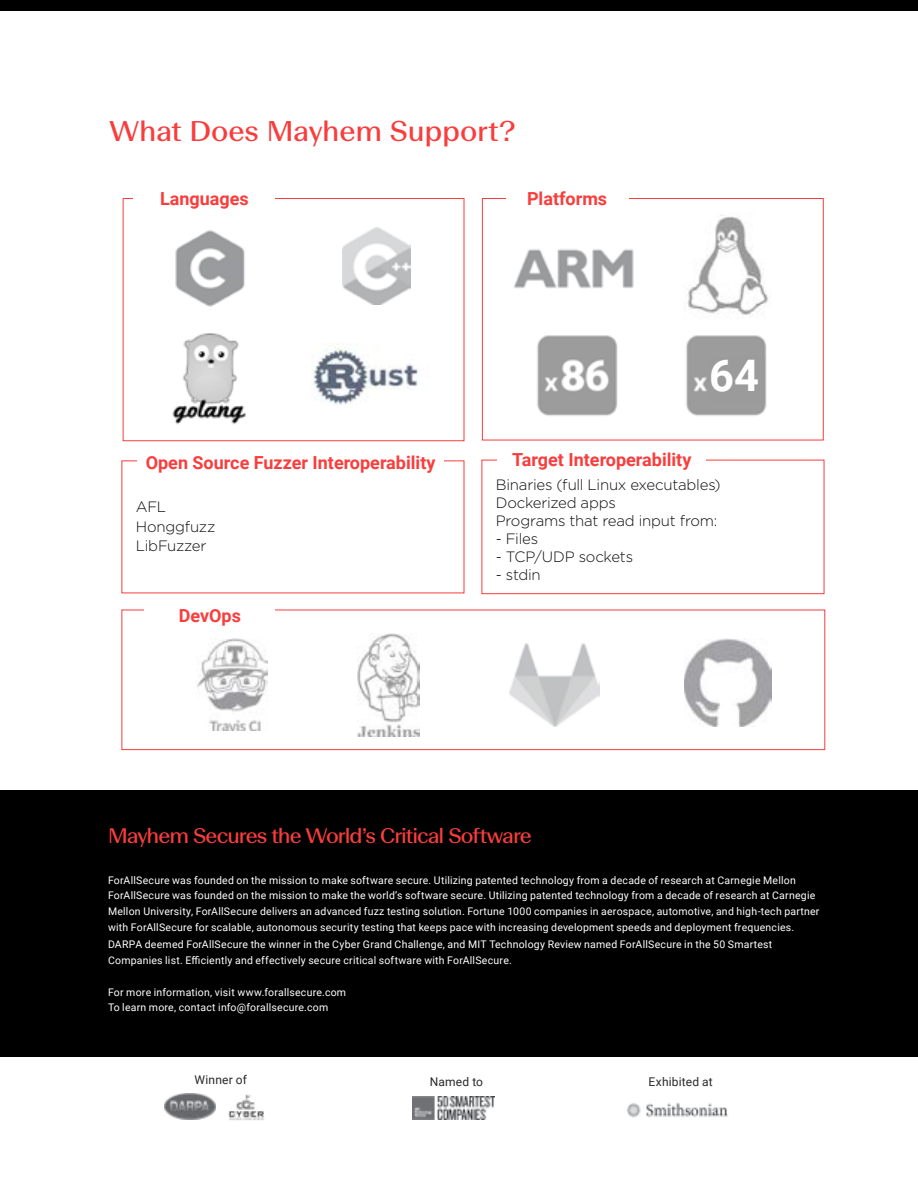
<style>
.page{position:relative;width:918px;height:1188px;background:#fff}
.page>*{position:absolute;margin:0;border:0;box-sizing:border-box;transform-origin:0 0}
.t1{font:700 43.5px "Roboto";color:#fff}
.t2{font:28.5px "Beausite Fit";letter-spacing:-.005em;color:#f93d3d}
.t3{font:21px "Beausite Fit";letter-spacing:-.045em;color:#f93d3d}
.t4{font:700 18px "Roboto";color:#f93d3d}
.t5{font:300 15px/19.5px "Gotham";letter-spacing:-.015em;color:#0d0d0d}
.t6{font:12px "Roboto";letter-spacing:.015em;color:#292829}
.t7{font:10.5px/16.5px "Roboto";letter-spacing:.02em;color:#fff}
</style>
<div class="page">
<div style="left:0;top:791px;width:918px;height:266px;background:#000"></div>
<div style="left:0;top:0;width:918px;height:11px;background:#000"></div>
<img style="left:228px;top:1094px;width:36px;height:27px">
<img style="left:164px;top:1093px;width:51px;height:27px">
<img style="left:412px;top:1097px;width:82px;height:23px">
<img style="left:627px;top:1103px;width:101px;height:15px">
<div style="left:123px;top:198px;width:341px;height:243px;border:1px solid #f93d3d"></div>
<div style="left:134px;top:191px;width:141px;height:21px;background:#fff"></div>
<div style="left:482px;top:198px;width:342px;height:242px;border:1px solid #f93d3d"></div>
<div style="left:122px;top:610px;width:703px;height:140px;border:1px solid #f93d3d"></div>
<div style="left:506px;top:191px;width:122px;height:21px;background:#fff"></div>
<div style="left:145px;top:605px;width:130px;height:21px;background:#fff"></div>
<img style="left:357px;top:634px;width:63px;height:102px">
<img style="left:197px;top:639px;width:71px;height:92px">
<img style="left:509px;top:643px;width:90px;height:83px">
<img style="left:684px;top:639px;width:88px;height:87px">
<img style="left:537px;top:335px;width:81px;height:81px">
<img style="left:514px;top:249px;width:120px;height:39px">
<img style="left:688px;top:215px;width:81px;height:100px">
<img style="left:172px;top:334px;width:74px;height:91px">
<img style="left:175px;top:230px;width:70px;height:77px">
<img style="left:342px;top:227px;width:68px;height:77px">
<img style="left:313px;top:344px;width:105px;height:61px">
<div style="left:482px;top:460px;width:342px;height:134px;border:1px solid #f93d3d"></div>
<div style="left:497px;top:453px;width:209px;height:19px;background:#fff"></div>
<img style="left:686px;top:335px;width:81px;height:81px">
<div style="left:709px;top:359px;width:56px;height:44px;background:#9c9b9b"></div>
<h2 class="t2" style="left:109px;top:111px;width:408px">What Does Mayhem Support?</h2>
<h3 class="t4" style="left:160px;top:186px;width:90px">Languages</h3>
<h3 class="t4" style="left:527px;top:186px;width:82px">Platforms</h3>
<h3 class="t4" style="left:146px;top:450px;width:291px">Open Source Fuzzer Interoperability</h3>
<h1 class="t1" style="left:709px;top:345px;width:51px">64</h1>
<h3 class="t4" style="left:512px;top:447px;width:181px">Target Interoperability</h3>
<h3 class="t5" style="left:136px;top:497px;width:81px">AFL<br>Honggfuzz<br>LibFuzzer</h3>
<h3 class="t4" style="left:179px;top:603px;width:64px">DevOps</h3>
<h3 class="t5" style="left:496px;top:476px;width:226px;line-height:18px">Binaries (full Linux executables)<br>Dockerized apps<br>Programs that read input from:</h3>
<h3 class="t5" style="left:496px;top:529px;width:44px">- Files</h3>
<h3 class="t5" style="left:496px;top:547px;width:139px">- TCP/UDP sockets</h3>
<h3 class="t5" style="left:496px;top:565px;width:46px">- stdin</h3>
<h3 class="t3" style="left:108px;top:821px;width:425px">Mayhem Secures the World’s Critical Software</h3>
<p class="t7" style="left:108px;top:872px;width:709px;line-height:15px">ForAllSecure was founded on the mission to make software secure. Utilizing patented technology from a decade of research at Carnegie Mellon<br>ForAllSecure was founded on the mission to make the world’s software secure. Utilizing patented technology from a decade of research at Carnegie</p>
<p class="t7" style="left:108px;top:903px;width:713px">Mellon University, ForAllSecure delivers an advanced fuzz testing solution. Fortune 1000 companies in aerospace, automotive, and high-tech partner with ForAllSecure for scalable, autonomous security testing that keeps pace with increasing development speeds and deployment frequencies.<br>DARPA deemed ForAllSecure the winner in the Cyber Grand Challenge, and MIT Technology Review named ForAllSecure in the 50 Smartest Companies list. Efficiently and effectively secure critical software with ForAllSecure.</p>
<p class="t7" style="left:108px;top:984px;width:240px;line-height:15px">For more information, visit www.forallsecure.com<br>To learn more, contact info@forallsecure.com</p>
<p class="t6" style="left:195px;top:1072px;width:54px">Winner of</p>
<p class="t6" style="left:430px;top:1073px;width:55px">Named to</p>
<p class="t6" style="left:649px;top:1073px;width:66px">Exhibited at</p>
</div>
